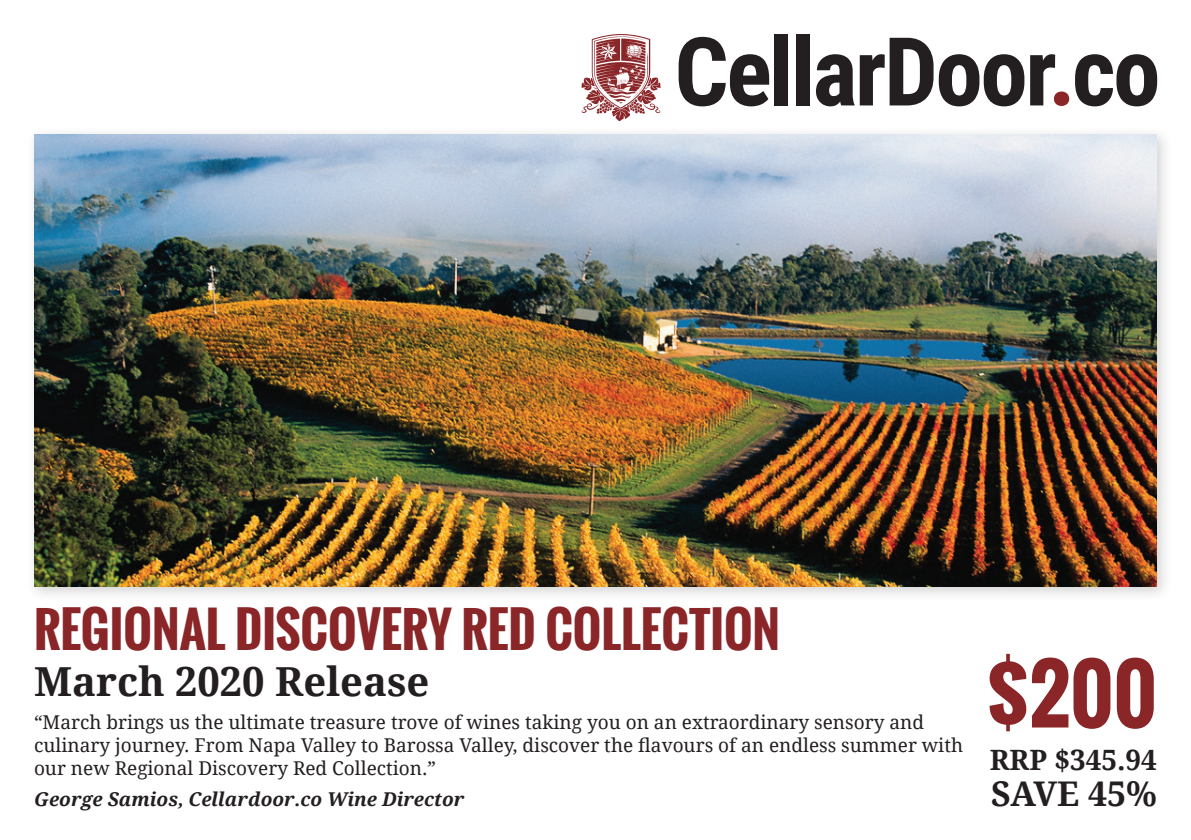
<style>
.page{position:relative;width:1191px;height:840px;background:#fff}
.page>*{position:absolute;margin:0;border:0;box-sizing:border-box;transform-origin:0 0}
.t1{font:700 78px "Oswald";color:#8a2528}
.t2{font:700 48px "Oswald";color:#8a2528}
.t3{font:700 40px "Droid Serif";color:#231f20}
.t4{font:700 34px "Droid Serif";letter-spacing:-.01em;color:#231f20}
.t5{font:700 28px "Droid Serif";color:#231f20}
.t6{font:19px/22.8px "Droid Serif";color:#231f20}
.t7{font:italic 700 19px "Droid Serif";color:#231f20}
</style>
<div class="page">
<div style="left:26px;top:126px;width:1147px;height:475px;background:#231f20;opacity:.2"></div>
<img style="left:34px;top:134px;width:1123px;height:451px">
<svg style="left:581px;top:34px;width:80px;height:87px"></svg>
<svg style="left:678px;top:37px;width:91px;height:69px"></svg>
<div style="left:775px;top:34px;width:13px;height:71px;background:#231f20"></div>
<div style="left:796px;top:34px;width:13px;height:71px;background:#231f20"></div>
<svg style="left:816px;top:38px;width:208px;height:68px"></svg>
<svg style="left:1030px;top:54px;width:39px;height:52px"></svg>
<svg style="left:1075px;top:54px;width:82px;height:52px"></svg>
<p class="t2" style="left:34px;top:593px;width:747px">REGIONAL DISCOVERY RED COLLECTION</p>
<p class="t3" style="left:34px;top:653px;width:397px">March 2020 Release</p>
<p class="t6" style="left:34px;top:709px;width:930px">“March brings us the ultimate treasure trove of wines taking you on an extraordinary sensory and culinary journey. From Napa Valley to Barossa Valley, discover the flavours of an endless summer with our new Regional Discovery Red Collection.”</p>
<p class="t7" style="left:34px;top:785px;width:432px">George Samios, Cellardoor.co Wine Director</p>
<p class="t1" style="left:986px;top:635px;width:172px">$200</p>
<p class="t5" style="left:989px;top:739px;width:169px">RRP $345.94</p>
<p class="t4" style="left:991px;top:769px;width:167px">SAVE 45%</p>
</div>
